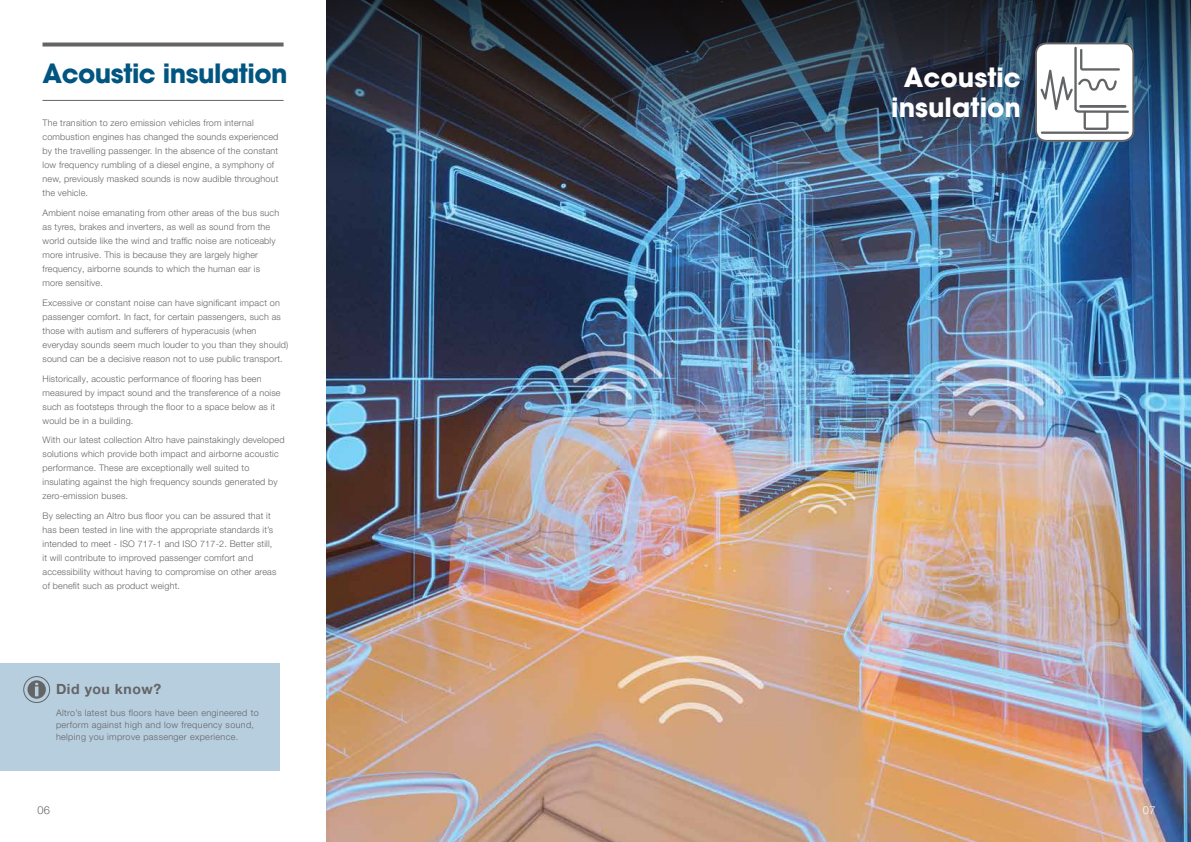
<style>
.page{position:relative;width:1191px;height:842px;background:#fff}
.page>*{position:absolute;margin:0;border:0;box-sizing:border-box;transform-origin:0 0}
.t1{font:700 26px "Avant Garde";letter-spacing:-.02em;color:#005581}
.t2{font:700 26px/30px "Avant Garde";color:#fff;text-align:center}
.t3{font:700 14px "Helvetica Neue LT Pro";letter-spacing:.04em;color:#636466}
.t4{font:300 11px "Helvetica Neue LT Pro";color:#636466}
.t5{font:300 11px "Helvetica Neue LT Pro";color:#fff}
.t6{font:300 9px/14px "Helvetica Neue LT Pro";letter-spacing:.02em;color:#636466}
.t7{font:300 9px/12px "Helvetica Neue LT Pro";letter-spacing:.04em;color:#636466}
</style>
<div class="page">
<img style="left:326px;top:173px;width:865px;height:669px">
<img style="left:326px;top:0;width:865px;height:173px">
<svg style="left:43px;top:43px;width:240px;height:4px"></svg>
<hr style="left:43px;top:100px;width:240px;height:1px;background:#636466">
<svg style="left:1035px;top:43px;width:99px;height:99px"></svg>
<div style="left:0;top:663px;width:279px;height:108px;background:#b7cedf"></div>
<div style="left:23px;top:676px;width:27px;height:27px;border:1px solid #636466;border-radius:50%"></div>
<svg style="left:27px;top:680px;width:19px;height:19px"></svg>
<h1 class="t1" style="left:43px;top:57px;width:247px">Acoustic insulation</h1>
<h1 class="t2" style="left:891px;top:62px;width:131px">Acoustic insulation</h1>
<p class="t6" style="left:43px;top:116px;width:237px">The transition to zero emission vehicles from internal combustion engines has changed the sounds experienced by the travelling passenger. In the absence of the constant low frequency rumbling of a diesel engine, a symphony of new, previously masked sounds is now audible throughout the vehicle.</p>
<p class="t6" style="left:43px;top:206px;width:238px">Ambient noise emanating from other areas of the bus such as tyres, brakes and inverters, as well as sound from the world outside like the wind and traffic noise are noticeably more intrusive. This is because they are largely higher frequency, airborne sounds to which the human ear is more sensitive.</p>
<p class="t6" style="left:43px;top:295px;width:247px">Excessive or constant noise can have significant impact on passenger comfort. In fact, for certain passengers, such as those with autism and sufferers of hyperacusis (when everyday sounds seem much louder to you than they should) sound can be a decisive reason not to use public transport.</p>
<p class="t6" style="left:43px;top:371px;width:239px">Historically, acoustic performance of flooring has been measured by impact sound and the transference of a noise such as footsteps through the floor to a space below as it would be in a building.</p>
<p class="t6" style="left:43px;top:433px;width:243px">With our latest collection Altro have painstakingly developed solutions which provide both impact and airborne acoustic performance. These are exceptionally well suited to insulating against the high frequency sounds generated by zero-emission buses.</p>
<p class="t6" style="left:43px;top:508px;width:235px">By selecting an Altro bus floor you can be assured that it has been tested in line with the appropriate standards it’s intended to meet - ISO 717-1 and ISO 717-2. Better still, it will contribute to improved passenger comfort and accessibility without having to compromise on other areas of benefit such as product weight.</p>
<h2 class="t3" style="left:56px;top:681px;width:107px">Did you know?</h2>
<p class="t7" style="left:56px;top:706px;width:204px">Altro’s latest bus floors have been engineered to perform against high and low frequency sound, helping you improve passenger experience.</p>
<p class="t4" style="left:37px;top:804px;width:14px">06</p>
<p class="t5" style="left:1142px;top:804px;width:14px">07</p>
</div>
